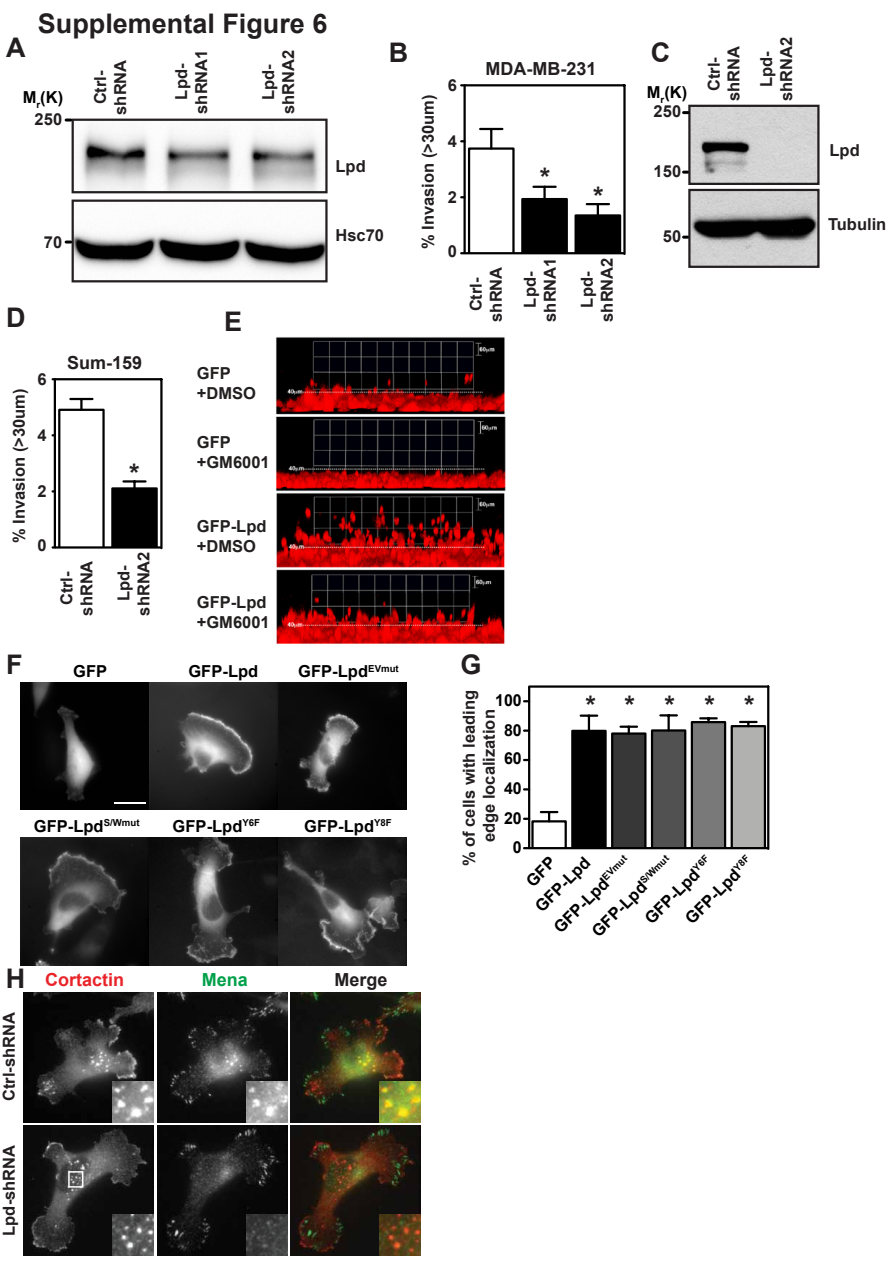
<style>
.page{position:relative;width:893px;height:1263px;background:#fff}
.page>*{position:absolute;margin:0;border:0;box-sizing:border-box;transform-origin:0 0}
.t1{font:700 27px "Arial";color:#231f20}
.t2{font:700 18px "Arial";color:#231f20}
.t3{font:700 18px "Arial";color:#e82429}
.t4{font:700 18px "Arial";color:#00a04a}
.t5{font:700 16.5px/19.8px "Arial";color:#231f20;text-align:center}
.t6{font:700 16.5px/24.5px "Arial";color:#000}
.t7{font:700 16.5px/19.8px "Arial";color:#221f1f}
.t8{font:700 16.5px "Arial";color:#000100}
</style>
<div class="page">
<div style="left:468px;top:147px;width:47px;height:107px;border:2px solid #000"></div>
<hr style="left:490px;top:129px;width:2px;height:20px;background:#000">
<hr style="left:480px;top:128px;width:22px;height:2px;background:#000">
<div style="left:521px;top:198px;width:47px;height:56px;background:#000;border:2px solid #000"></div>
<svg style="left:543px;top:188px;width:3px;height:11px"></svg>
<hr style="left:533px;top:186px;width:23px;height:2px;background:#000">
<div style="left:576px;top:215px;width:44px;height:38px;background:#000"></div>
<div style="left:574px;top:214px;width:47px;height:40px;border:2px solid #000"></div>
<svg style="left:597px;top:205px;width:2px;height:10px"></svg>
<hr style="left:587px;top:203px;width:22px;height:2px;background:#000">
<hr style="left:465px;top:84px;width:159px;height:2px;background:#000">
<hr style="left:623px;top:85px;width:3px;height:169px;background:#000">
<hr style="left:465px;top:252px;width:159px;height:2px;background:#000">
<hr style="left:463px;top:85px;width:3px;height:168px;background:#000">
<div style="left:58px;top:409px;width:47px;height:139px;border:2px solid #000"></div>
<svg style="left:80px;top:400px;width:3px;height:10px"></svg>
<hr style="left:70px;top:398px;width:22px;height:2px;background:#000">
<div style="left:111px;top:487px;width:47px;height:61px;background:#000;border:2px solid #000"></div>
<svg style="left:133px;top:483px;width:3px;height:5px"></svg>
<hr style="left:123px;top:480px;width:23px;height:3px;background:#000">
<hr style="left:55px;top:378px;width:106px;height:2px;background:#000">
<hr style="left:160px;top:379px;width:3px;height:169px;background:#000">
<hr style="left:55px;top:546px;width:106px;height:3px;background:#000">
<hr style="left:54px;top:379px;width:2px;height:168px;background:#000">
<svg style="left:66px;top:118px;width:262px;height:165px"></svg>
<svg style="left:684px;top:104px;width:136px;height:164px;background:#abaaab"></svg>
<img style="left:291px;top:992px;width:129px;height:130px">
<img style="left:380px;top:1081px;width:40px;height:41px">
<img style="left:23px;top:992px;width:130px;height:130px">
<img style="left:113px;top:1081px;width:40px;height:41px">
<img style="left:157px;top:992px;width:130px;height:130px">
<img style="left:247px;top:1081px;width:40px;height:41px">
<img style="left:291px;top:1125px;width:129px;height:130px">
<img style="left:380px;top:1214px;width:40px;height:41px">
<img style="left:23px;top:1125px;width:130px;height:130px">
<img style="left:113px;top:1214px;width:40px;height:41px">
<img style="left:157px;top:1125px;width:130px;height:130px">
<img style="left:247px;top:1214px;width:40px;height:41px">
<div style="left:68px;top:1171px;width:15px;height:16px;border:2px solid #fff"></div>
<img style="left:150px;top:682px;width:127px;height:128px">
<img style="left:279px;top:682px;width:127px;height:128px">
<img style="left:21px;top:838px;width:127px;height:127px">
<img style="left:21px;top:682px;width:127px;height:128px">
<hr style="left:114px;top:803px;width:31px;height:1px;background:#fff">
<img style="left:150px;top:838px;width:127px;height:127px">
<img style="left:279px;top:838px;width:127px;height:127px">
<img style="left:276px;top:337px;width:230px;height:307px">
<div style="left:531px;top:820px;width:36px;height:29px;border:2px solid #000"></div>
<svg style="left:541px;top:811px;width:16px;height:10px"></svg>
<div style="left:572px;top:731px;width:34px;height:117px;background:#000"></div>
<div style="left:571px;top:730px;width:36px;height:119px;border:2px solid #000"></div>
<svg style="left:588px;top:717px;width:2px;height:14px"></svg>
<hr style="left:581px;top:714px;width:16px;height:3px;background:#000">
<div style="left:612px;top:733px;width:33px;height:115px;background:#373737"></div>
<div style="left:611px;top:732px;width:35px;height:117px;border:2px solid #000"></div>
<hr style="left:621px;top:725px;width:16px;height:3px;background:#000">
<div style="left:652px;top:730px;width:33px;height:118px;background:#515151"></div>
<div style="left:651px;top:729px;width:35px;height:120px;border:2px solid #000"></div>
<hr style="left:667px;top:715px;width:3px;height:15px;background:#000">
<svg style="left:660px;top:714px;width:17px;height:2px"></svg>
<div style="left:692px;top:722px;width:33px;height:126px;background:#797979"></div>
<div style="left:691px;top:721px;width:35px;height:128px;border:2px solid #000"></div>
<svg style="left:700px;top:717px;width:17px;height:5px"></svg>
<div style="left:732px;top:726px;width:33px;height:122px;background:#b1b1b0"></div>
<div style="left:731px;top:725px;width:35px;height:124px;border:2px solid #000"></div>
<svg style="left:740px;top:721px;width:17px;height:5px"></svg>
<hr style="left:529px;top:685px;width:239px;height:3px;background:#000">
<hr style="left:767px;top:686px;width:2px;height:163px;background:#000">
<hr style="left:529px;top:847px;width:239px;height:2px;background:#000">
<hr style="left:528px;top:686px;width:2px;height:162px;background:#000">
<svg style="left:524px;top:729px;width:4px;height:3px"></svg>
<h1 class="t1" style="left:38px;top:5px;width:291px">Supplemental Figure 6</h1>
<p class="t5" style="left:91px;top:115px;width:56px;rotate:-90deg">Ctrl&shy;shRNA</p>
<p class="t5" style="left:172px;top:114px;width:66px;rotate:-90deg">Lpd&shy;shRNA1</p>
<p class="t5" style="left:259px;top:114px;width:66px;rotate:-90deg">Lpd&shy;shRNA2</p>
<h1 class="t1" style="left:6px;top:30px;width:21px">A</h1>
<p class="t8" style="left:23px;top:86px;width:42px">M<sub>r</sub>(K)</p>
<p class="t5" style="left:35px;top:110px;width:29px">250</p>
<p class="t5" style="left:44px;top:233px;width:20px">70</p>
<h1 class="t1" style="left:6px;top:299px;width:21px">D</h1>
<p class="t5" style="left:10px;top:543px;width:156px;rotate:-90deg">% Invasion (&gt;30um)</p>
<p class="t5" style="left:38px;top:370px;width:11px">6</p>
<p class="t5" style="left:38px;top:426px;width:11px">4</p>
<p class="t5" style="left:38px;top:482px;width:11px">2</p>
<p class="t5" style="left:38px;top:536px;width:11px">0</p>
<p class="t2" style="left:67px;top:350px;width:77px">Sum-159</p>
<h1 class="t1" style="left:129px;top:456px;width:12px">*</h1>
<p class="t5" style="left:57px;top:616px;width:56px;rotate:-90deg">Ctrl&shy;shRNA</p>
<p class="t5" style="left:114px;top:616px;width:66px;rotate:-90deg">Lpd&shy;shRNA2</p>
<h1 class="t1" style="left:224px;top:304px;width:20px">E</h1>
<p class="t7" style="left:197px;top:364px;width:61px">GFP +DMSO</p>
<p class="t7" style="left:197px;top:433px;width:74px">GFP +GM6001</p>
<p class="t7" style="left:197px;top:517px;width:71px">GFP-Lpd +DMSO</p>
<p class="t7" style="left:197px;top:592px;width:74px">GFP-Lpd +GM6001</p>
<h1 class="t1" style="left:389px;top:34px;width:21px">B</h1>
<p class="t5" style="left:705px;top:101px;width:56px;rotate:-90deg">Ctrl&shy;shRNA</p>
<p class="t5" style="left:757px;top:101px;width:66px;rotate:-90deg">Lpd&shy;shRNA2</p>
<h1 class="t1" style="left:651px;top:34px;width:21px">C</h1>
<p class="t2" style="left:485px;top:57px;width:112px">MDA-MB-231</p>
<p class="t5" style="left:448px;top:76px;width:11px">6</p>
<p class="t8" style="left:647px;top:81px;width:42px">M<sub>r</sub>(K)</p>
<p class="t5" style="left:419px;top:249px;width:156px;rotate:-90deg">% Invasion (&gt;30um)</p>
<p class="t5" style="left:654px;top:102px;width:29px">250</p>
<p class="t5" style="left:448px;top:132px;width:11px">4</p>
<p class="t5" style="left:336px;top:157px;width:32px">Lpd</p>
<p class="t5" style="left:654px;top:162px;width:29px">150</p>
<h1 class="t1" style="left:540px;top:160px;width:12px">*</h1>
<h1 class="t1" style="left:593px;top:178px;width:12px">*</h1>
<p class="t5" style="left:448px;top:188px;width:11px">2</p>
<p class="t5" style="left:336px;top:226px;width:50px">Hsc70</p>
<p class="t5" style="left:663px;top:227px;width:20px">50</p>
<p class="t5" style="left:448px;top:242px;width:11px">0</p>
<p class="t5" style="left:578px;top:322px;width:66px;rotate:-90deg">Lpd&shy;shRNA2</p>
<p class="t5" style="left:521px;top:322px;width:66px;rotate:-90deg">Lpd&shy;shRNA1</p>
<p class="t5" style="left:467px;top:322px;width:56px;rotate:-90deg">Ctrl&shy;shRNA</p>
<h1 class="t1" style="left:6px;top:646px;width:18px">F</h1>
<p class="t6" style="left:73px;top:660px;width:35px">GFP</p>
<p class="t6" style="left:188px;top:660px;width:72px">GFP-Lpd</p>
<p class="t6" style="left:298px;top:660px;width:102px">GFP-Lpd<sup>EVmut</sup></p>
<p class="t6" style="left:34px;top:814px;width:107px">GFP-Lpd<sup>S/Wmut</sup></p>
<p class="t6" style="left:173px;top:814px;width:89px">GFP-Lpd<sup>Y6F</sup></p>
<p class="t6" style="left:304px;top:814px;width:89px">GFP-Lpd<sup>Y8F</sup></p>
<h1 class="t1" style="left:6px;top:960px;width:21px">H</h1>
<p class="t5" style="left:0;top:1101px;width:90px;rotate:-90deg">Ctrl-shRNA</p>
<p class="t5" style="left:0;top:1236px;width:92px;rotate:-90deg">Lpd-shRNA</p>
<p class="t3" style="left:45px;top:967px;width:81px">Cortactin</p>
<p class="t4" style="left:202px;top:967px;width:48px">Mena</p>
<p class="t2" style="left:334px;top:967px;width:55px">Merge</p>
<h1 class="t1" style="left:460px;top:646px;width:23px">G</h1>
<p class="t5" style="left:460px;top:866px;width:178px;rotate:-90deg">% of cells with leading edge localization</p>
<p class="t6" style="left:495px;top:689px;width:28px">100</p>
<h1 class="t1" style="left:586px;top:688px;width:171px">*****</h1>
<p class="t6" style="left:504px;top:718px;width:19px">80</p>
<p class="t6" style="left:504px;top:747px;width:19px">60</p>
<p class="t6" style="left:504px;top:777px;width:19px">40</p>
<p class="t6" style="left:504px;top:807px;width:19px">20</p>
<p class="t6" style="left:513px;top:835px;width:10px">0</p>
<p class="t6" style="left:586px;top:925px;width:107px;rotate:-45deg">GFP-Lpd<sup>S/Wmut</sup></p>
<p class="t6" style="left:548px;top:922px;width:102px;rotate:-45deg">GFP-Lpd<sup>EVmut</sup></p>
<p class="t6" style="left:639px;top:912px;width:89px;rotate:-45deg">GFP-Lpd<sup>Y6F</sup></p>
<p class="t6" style="left:680px;top:912px;width:89px;rotate:-45deg">GFP-Lpd<sup>Y8F</sup></p>
<p class="t6" style="left:512px;top:883px;width:72px;text-indent:12px;rotate:-45deg">GFP<br>GFP-Lpd</p>
<p class="t5" style="left:829px;top:141px;width:32px">Lpd</p>
<p class="t5" style="left:828px;top:215px;width:60px">Tubulin</p>
</div>
